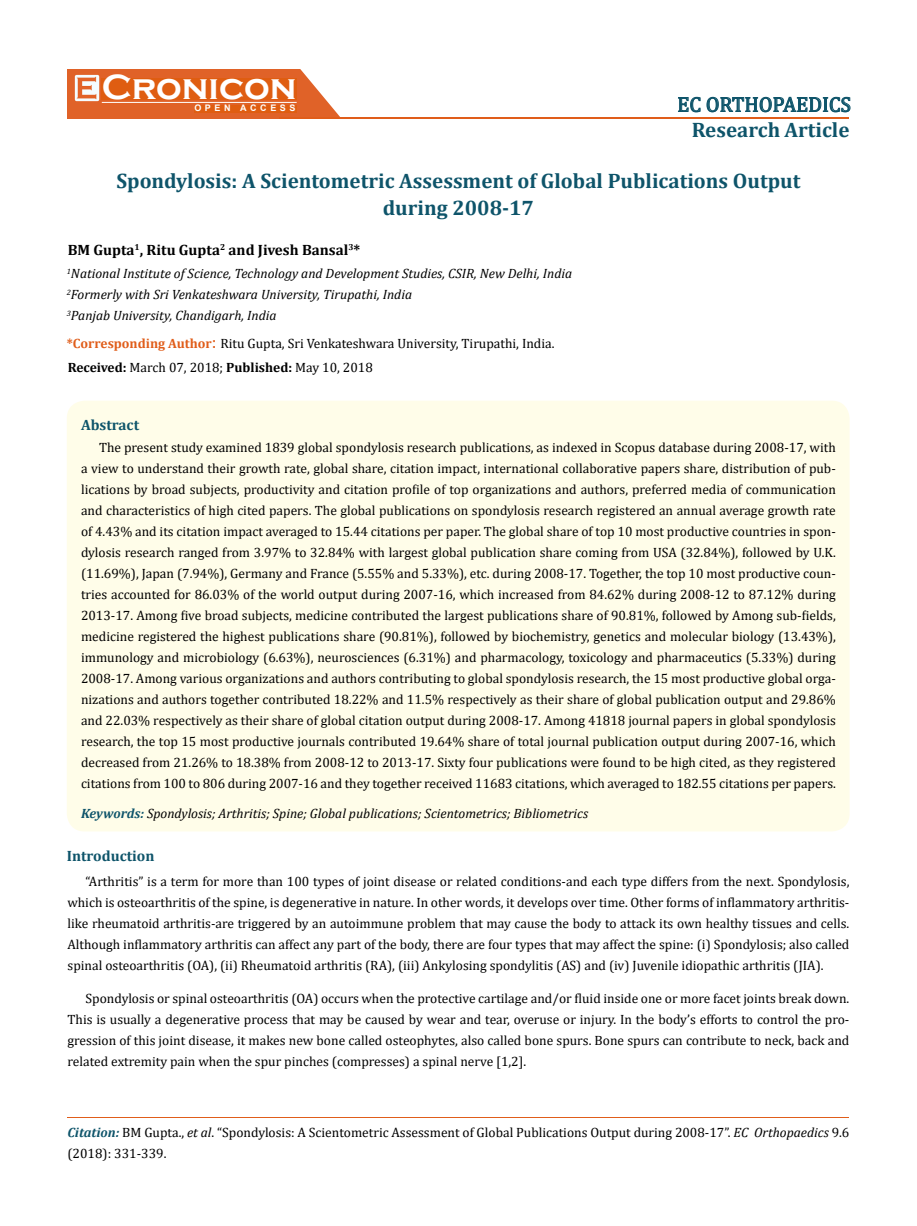
<style>
.page{position:relative;width:917px;height:1226px;background:#fff}
.page>*{position:absolute;margin:0;border:0;box-sizing:border-box;transform-origin:0 0}
.t1{font:700 36px "Copperplate Gothic";color:#fff}
.t2{font:700 21px/27px "Cambria";color:#0e546a;text-align:center}
.t3{font:21px "Cambria";color:#0e546a}
.t4{font:700 15px "Cambria";color:#000}
.t5{font:700 15px "Cambria";color:#0e546a}
.t6{font:13.5px/21px "Cambria";color:#000;text-align:justify}
.t7{font:italic 13.5px/21px "Cambria";color:#000}
.t8{font:700 9px "Arial";letter-spacing:.4em;color:#fff}
.s1{font-weight:700;color:#e05d1a}
.s2{font-size:18px;color:#e05d1a}
.s3{font-weight:700}
.s4{font-weight:700;color:#0e546a}
.s5{font-weight:700;font-style:italic;color:#0e546a}
.s6{font-style:italic}
</style>
<div class="page">
<div style="left:67px;top:70px;width:290px;height:49px;background:#e06228"></div>
<svg style="left:300px;top:69px;width:90px;height:49px"></svg>
<img style="left:75px;top:75px;width:24px;height:26px">
<div style="left:102px;top:79px;width:195px;height:21px;background:#df5d11"></div>
<div style="left:194px;top:105px;width:103px;height:7px;background:#df5d11"></div>
<svg style="left:678px;top:97px;width:22px;height:15px"></svg>
<svg style="left:706px;top:97px;width:144px;height:15px"></svg>
<hr style="left:102px;top:102px;width:194px;height:1px;background:#fff">
<hr style="left:279px;top:118px;width:569px;height:1px;background:#e05d1a">
<hr style="left:67px;top:1117px;width:782px;height:1px;background:#e05d1a">
<div style="left:67px;top:400px;width:782px;height:431px;background:#fffde9;border-radius:18px"></div>
<h1 class="t1" style="left:102px;top:68px;width:196px">Cronicon</h1>
<p class="t8" style="left:194px;top:102px;width:103px">OPEN ACCESS</p>
<h2 class="t3" style="left:677px;top:92px;width:175px">EC ORTHOPAEDICS</h2>
<h2 class="t2" style="left:691px;top:116px;width:159px">Research Article</h2>
<h2 class="t2" style="left:116px;top:166px;width:685px">Spondylosis: A Scientometric Assessment of Global Publications Output during 2008-17</h2>
<p class="t4" style="left:68px;top:239px;width:294px">BM Gupta<sup>1</sup>, Ritu Gupta<sup>2</sup> and Jivesh Bansal<sup>3</sup>*</p>
<p class="t7" style="left:67px;top:262px;width:507px"><sup>1</sup>National Institute of Science, Technology and Development Studies, CSIR, New Delhi, India<br><sup>2</sup>Formerly with Sri Venkateshwara University, Tirupathi, India<br><sup>3</sup>Panjab University, Chandigarh, India</p>
<p class="t6" style="left:67px;top:332px;width:489px;line-height:23.5px"><span class="s1">*Corresponding Author</span><span class="s2">:</span> Ritu Gupta, Sri Venkateshwara University, Tirupathi, India.<br><span class="s3">Received:</span> March 07, 2018; <span class="s3">Published:</span> May 10, 2018</p>
<p class="t5" style="left:81px;top:414px;width:60px">Abstract</p>
<p class="t6" style="left:81px;top:436px;width:756px;text-indent:18px">The present study examined 1839 global spondylosis research publications, as indexed in Scopus database during 2008-17, with a view to understand their growth rate, global share, citation impact, international collaborative papers share, distribution of pub&shy;lications by broad subjects, productivity and citation profile of top organizations and authors, preferred media of communication and characteristics of high cited papers. The global publications on spondylosis research registered an annual average growth rate of 4.43% and its citation impact averaged to 15.44 citations per paper. The global share of top 10 most productive countries in spon&shy;dylosis research ranged from 3.97% to 32.84% with largest global publication share coming from USA (32.84%), followed by U.K. (11.69%), Japan (7.94%), Germany and France (5.55% and 5.33%), etc. during 2008-17. Together, the top 10 most productive coun&shy;tries accounted for 86.03% of the world output during 2007-16, which increased from 84.62% during 2008-12 to 87.12% during 2013-17. Among five broad subjects, medicine contributed the largest publications share of 90.81%, followed by Among sub-fields, medicine registered the highest publications share (90.81%), followed by biochemistry, genetics and molecular biology (13.43%), immunology and microbiology (6.63%), neurosciences (6.31%) and pharmacology, toxicology and pharmaceutics (5.33%) during 2008-17. Among various organizations and authors contributing to global spondylosis research, the 15 most productive global orga&shy;nizations and authors together contributed 18.22% and 11.5% respectively as their share of global publication output and 29.86% and 22.03% respectively as their share of global citation output during 2008-17. Among 41818 journal papers in global spondylosis research, the top 15 most productive journals contributed 19.64% share of total journal publication output during 2007-16, which decreased from 21.26% to 18.38% from 2008-12 to 2013-17. Sixty four publications were found to be high cited, as they registered citations from 100 to 806 during 2007-16 and they together received 11683 citations, which averaged to 182.55 citations per papers.</p>
<p class="t7" style="left:81px;top:802px;width:508px"><span class="s4">Keywords:</span> Spondylosis; Arthritis; Spine; Global publications; Scientometrics; Bibliometrics</p>
<p class="t5" style="left:67px;top:845px;width:89px">Introduction</p>
<p class="t6" style="left:68px;top:870px;width:783px;text-indent:18px">“Arthritis” is a term for more than 100 types of joint disease or related conditions-and each type differs from the next. Spondylosis, which is osteoarthritis of the spine, is degenerative in nature. In other words, it develops over time. Other forms of inflammatory arthritis&shy;like rheumatoid arthritis-are triggered by an autoimmune problem that may cause the body to attack its own healthy tissues and cells.<br>Although inflammatory arthritis can affect any part of the body, there are four types that may affect the spine: (i) Spondylosis; also called spinal osteoarthritis (OA), (ii) Rheumatoid arthritis (RA), (iii) Ankylosing spondylitis (AS) and (iv) Juvenile idiopathic arthritis (JIA).</p>
<p class="t6" style="left:68px;top:988px;width:783px;text-indent:18px">Spondylosis or spinal osteoarthritis (OA) occurs when the protective cartilage and/or fluid inside one or more facet joints break down.<br>This is usually a degenerative process that may be caused by wear and tear, overuse or injury. In the body’s efforts to control the pro&shy;gression of this joint disease, it makes new bone called osteophytes, also called bone spurs. Bone spurs can contribute to neck, back and related extremity pain when the spur pinches (compresses) a spinal nerve [1,2].</p>
<p class="t6" style="left:67px;top:1121px;width:783px"><span class="s5">Citation:</span> BM Gupta., <span class="s6">et al</span>. “Spondylosis: A Scientometric Assessment of Global Publications Output during 2008-17”. <span class="s6">EC Orthopaedics</span> 9.6 (2018): 331-339.</p>
</div>
